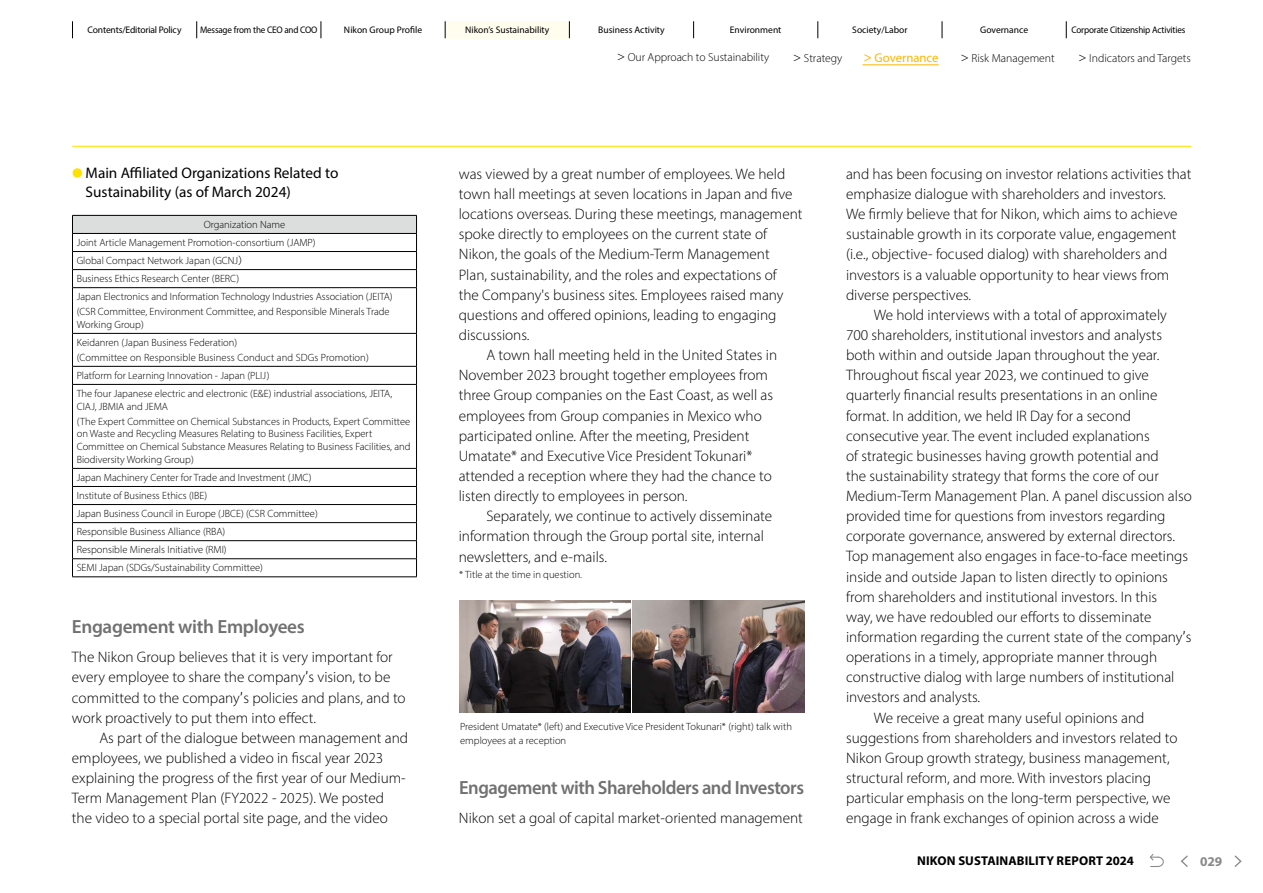
<style>
.page{position:relative;width:1263px;height:893px;background:#fff}
.page>*{position:absolute;margin:0;border:0;box-sizing:border-box;transform-origin:0 0}
.t1{font:600 19.2px "Myriad Pro";letter-spacing:-.025em;color:#727171}
.t2{font:15.3px "Myriad Pro";color:#000}
.t3{font:300 15.15px/20.1px "Myriad Pro";color:#000}
.t4{font:700 13.35px "Myriad Pro";color:#898989}
.t5{font:700 12.75px "Myriad Pro";letter-spacing:.01em;color:#000}
.t6{font:12.75px "Myriad Pro";color:#fdb600}
.t7{font:300 11.7px "Myriad Pro";color:#000}
.t8{font:10.65px "PUD Shin Go Pr 6 N";color:#ffe100}
.t9{font:10.65px "PUD Shin Go Pr 6 N";color:#fdb600}
.t10{font:300 10.5px/18px "Myriad Pro";color:#000}
.t11{font:9.6px "Myriad Pro";letter-spacing:-.01em;color:#000}
.t12{font:9.6px "Myriad Pro";letter-spacing:-.01em;color:#000;scale:.95 1}
.s1{font-family:"PUD Shin Go Pr 6 N";font-size:10.65px}
.s2{font-family:"PUD Shin Go Pr 6 N";font-size:9.6px}
.s3{font-family:"PUD Shin Go Pr 6 N";font-size:13.8px}
</style>
<div class="page">
<div style="left:445px;top:21px;width:124px;height:17px;background:#fffded"></div>
<hr style="left:72px;top:146px;width:1119px;height:1px;background:#ffe100">
<div style="left:72px;top:215px;width:344px;height:18px;background:#dcdddd"></div>
<hr style="left:72px;top:215px;width:345px;height:1px;background:#000">
<hr style="left:72px;top:233px;width:345px;height:1px;background:#000">
<hr style="left:72px;top:251px;width:345px;height:1px;background:#000">
<hr style="left:72px;top:269px;width:345px;height:1px;background:#000">
<svg style="left:72px;top:216px;width:1px;height:71px"></svg>
<svg style="left:416px;top:216px;width:1px;height:71px"></svg>
<hr style="left:72px;top:287px;width:345px;height:1px;background:#000">
<hr style="left:72px;top:288px;width:1px;height:45px;background:#000">
<hr style="left:416px;top:288px;width:1px;height:45px;background:#000">
<hr style="left:72px;top:333px;width:345px;height:1px;background:#000">
<hr style="left:72px;top:334px;width:1px;height:32px;background:#000">
<hr style="left:416px;top:334px;width:1px;height:32px;background:#000">
<hr style="left:72px;top:366px;width:345px;height:1px;background:#000">
<svg style="left:72px;top:367px;width:1px;height:17px"></svg>
<svg style="left:416px;top:367px;width:1px;height:17px"></svg>
<hr style="left:72px;top:384px;width:345px;height:1px;background:#000">
<hr style="left:72px;top:385px;width:1px;height:83px;background:#000">
<hr style="left:416px;top:385px;width:1px;height:83px;background:#000">
<hr style="left:72px;top:468px;width:345px;height:1px;background:#000">
<hr style="left:72px;top:486px;width:345px;height:1px;background:#000">
<hr style="left:72px;top:504px;width:345px;height:1px;background:#000">
<hr style="left:72px;top:522px;width:345px;height:1px;background:#000">
<hr style="left:72px;top:540px;width:345px;height:1px;background:#000">
<hr style="left:72px;top:558px;width:345px;height:1px;background:#000">
<svg style="left:72px;top:469px;width:1px;height:108px"></svg>
<svg style="left:416px;top:469px;width:1px;height:108px"></svg>
<hr style="left:72px;top:577px;width:345px;height:1px;background:#000">
<img style="left:459px;top:601px;width:171px;height:112px">
<img style="left:633px;top:601px;width:171px;height:112px">
<hr style="left:862px;top:65px;width:77px;height:1px;background:#fdb600">
<svg style="left:72px;top:21px;width:1px;height:17px"></svg>
<svg style="left:196px;top:21px;width:1px;height:17px"></svg>
<svg style="left:693px;top:21px;width:1px;height:17px"></svg>
<svg style="left:445px;top:21px;width:1px;height:17px"></svg>
<svg style="left:942px;top:21px;width:1px;height:17px"></svg>
<svg style="left:321px;top:21px;width:1px;height:17px"></svg>
<svg style="left:817px;top:21px;width:1px;height:17px"></svg>
<svg style="left:569px;top:21px;width:1px;height:17px"></svg>
<svg style="left:1066px;top:21px;width:1px;height:17px"></svg>
<svg style="left:1181px;top:855px;width:7px;height:12px"></svg>
<svg style="left:1234px;top:855px;width:8px;height:12px"></svg>
<svg style="left:1149px;top:854px;width:15px;height:13px"></svg>
<p class="t11" style="left:88px;top:24px;width:95px">Contents/Editorial Policy</p>
<p class="t12" style="left:200px;top:24px;width:125px">Message from the CEO and COO</p>
<p class="t11" style="left:344px;top:24px;width:80px">Nikon Group Profile</p>
<p class="t11" style="left:465px;top:24px;width:86px">Nikons’ Sustainability</p>
<p class="t11" style="left:598px;top:24px;width:68px">Business Activity</p>
<p class="t11" style="left:730px;top:24px;width:53px">Environment</p>
<p class="t11" style="left:852px;top:24px;width:57px">Society/Labor</p>
<p class="t11" style="left:980px;top:24px;width:50px">Governance</p>
<p class="t12" style="left:1071px;top:24px;width:121px">Corporate Citizenship Activities</p>
<p class="t7" style="left:616px;top:51px;width:155px"><span class="s1">＞</span>Our Approach to Sustainability</p>
<p class="t7" style="left:792px;top:51px;width:52px"><span class="s1">＞</span>Strategy</p>
<p class="t6" style="left:874px;top:50px;width:66px">Governance</p>
<p class="t9" style="left:862px;top:52px;width:12px">＞</p>
<p class="t7" style="left:959px;top:51px;width:97px"><span class="s1">＞</span>Risk Management</p>
<p class="t7" style="left:1077px;top:51px;width:115px"><span class="s1">＞</span>Indicators and Targets</p>
<p class="t2" style="left:86px;top:163px;width:46px">Main A</p>
<p class="t8" style="left:72px;top:167px;width:12px">●</p>
<p class="t2" style="left:142px;top:163px;width:197px">liated Organizations Related to</p>
<p class="t2" style="left:86px;top:182px;width:207px">Sustainability (as of March 2024(</p>
<p class="t10" style="left:77px;top:215px;width:317px;text-indent:127px">Organization Name<br>Joint Article Management Promotion-consortium (JAMP(<br>Global Compact Network Japan (GCNJ<span class="s2">(<br></span>Business Ethics Research Center (BERC(<br>Japan Electronics and Information Technology Industries Association (JEITA(</p>
<p class="t10" style="left:77px;top:305px;width:314px;line-height:12.8px">(CSR Committee, Environment Committee, and Responsible Minerals Trade<br>Working Group(</p>
<p class="t10" style="left:77px;top:335px;width:294px;line-height:14.9px">Keidanren (Japan Business Federation(<br>(Committee on Responsible Business Conduct and SDGs Promotion(</p>
<p class="t10" style="left:77px;top:366px;width:317px">Platform for Learning Innovation - Japan (PLIJ(<br>The four Japanese electric and electronic E&amp;E( ) industrial associations, JEITA,</p>
<p class="t10" style="left:77px;top:399px;width:335px;line-height:14.9px">CIAJ, JBMIA and JEMA<br>(The Expert Committee on Chemical Substances in Products, Expert Committee</p>
<p class="t10" style="left:77px;top:427px;width:335px;line-height:12.8px">on Waste and Recycling Measures Relating to Business Facilities, Expert<br>Committee on Chemical Substance Measures Relating to Business Facilities, and<br>Biodiversity Working Group(</p>
<p class="t10" style="left:77px;top:468px;width:243px">Japan Machinery Center for Trade and Investment (JMC( Institute of Business Ethics (IBE(<br>Japan Business Council in Europe (JBCE) (CSR Committee( Responsible Business Alliance (RBA(<br>Responsible Minerals Initiative (RMI(<br>SEMI Japan (SDGs/Sustainability Committee(</p>
<p class="t1" style="left:72px;top:614px;width:234px">Engagement with Employees</p>
<p class="t3" style="left:72px;top:647px;width:338px">The Nikon Group believes that isit very important for every employee to share the company<span class="s3">ʼ</span>s vision to, be committed to the company<span class="s3">ʼ</span>s policies and plans, and to work proactively to put them into effect.<br><span class="s3">　　</span>As part of the dialogue between management and employees, we published a video in fiscal year 2023</p>
<p class="t3" style="left:72px;top:788px;width:314px">Term Management Plan (FY2022 - 2025 .) We posted</p>
<p class="t3" style="left:72px;top:768px;width:335px">explaining the progress of the first year of our Medium-</p>
<p class="t3" style="left:72px;top:808px;width:318px">the video to a special portal site page, and the video</p>
<p class="t3" style="left:459px;top:164px;width:345px">was viewed by a great number of employees. We held town hall meetings at seven locations in Japan and five locations overseas. During these meetings, management spoke directly to employees on the current state of Nikon, the goals of the Medium-Term Management<br>Plan, sustainability, and the roles and expectations of<br>the Company s' business sites. Employees raised many questions and offered opinions, leading to engaging discussions.<br><span class="s3">　　</span>A town hall meeting held in the United States in November 2023 brought together employees from three Group companies on the East Coast, as well as employees from Group companies in Mexico who participated online. After the meeting, President Umatate* and Executive Vice President Tokunari* attended a reception where they had the chance to listen directly to employees in person.<br><span class="s3">　　</span>Separately, we continue to actively disseminate information through the Group portal site, internal newsletters, and -e mails.</p>
<p class="t10" style="left:459px;top:565px;width:125px">* Title at the time in question.</p>
<p class="t10" style="left:460px;top:719px;width:333px;line-height:13.8px">President Umatate* (left) and Executive Vice President Tokunari* (right) talk with employees at a reception</p>
<p class="t1" style="left:459px;top:775px;width:347px">Engagement with Shareholders and Investors</p>
<p class="t3" style="left:459px;top:808px;width:346px">Nikon set a goal of capital market-oriented management</p>
<p class="t3" style="left:846px;top:164px;width:347px">and has been focusing on investor relations activities that emphasize dialogue with shareholders and investors.<br>We firmly believe that for Nikon, which aims to achieve sustainable growth in its corporate value, engagement<br>e.i( ., objective- focused dialog) with shareholders and investors ais valuable opportunity to hear views from diverse perspectives.<br><span class="s3">　　</span>We hold interviews with a total of approximately 700 shareholders, institutional investors and analysts both within and outside Japan throughout the year.<br>Throughout fiscal year 2023, we continued to give quarterly financial results presentations in an online format In. addition, we held IR Day for a second consecutive year. The event included explanations<br>of strategic businesses having growth potential and<br>the sustainability strategy that forms the core of our Medium-Term Management Plan A. panel discussion also provided time for questions from investors regarding corporate governance, answered by external directors.<br>Top management also engages in face-to-face meetings inside and outside Japan to listen directly to opinions from shareholders and institutional investors In. this<br>way, we have redoubled our efforts to disseminate information regarding the current state of the company<span class="s3">ʼ</span>s operations in a timely, appropriate manner through constructive dialog with large numbers of institutional investors and analysts.<br><span class="s3">　　</span>We receive a great many useful opinions and suggestions from shareholders and investors related to Nikon Group growth strategy, business management, structural reform, and more. With investors placing particular emphasis on the long-term perspective, we engage in frank exchanges of opinion across a wide</p>
<p class="t5" style="left:917px;top:852px;width:218px">NIKON SUSTAINABILITY REPORT 2024</p>
<p class="t4" style="left:1200px;top:852px;width:24px">029</p>
</div>
